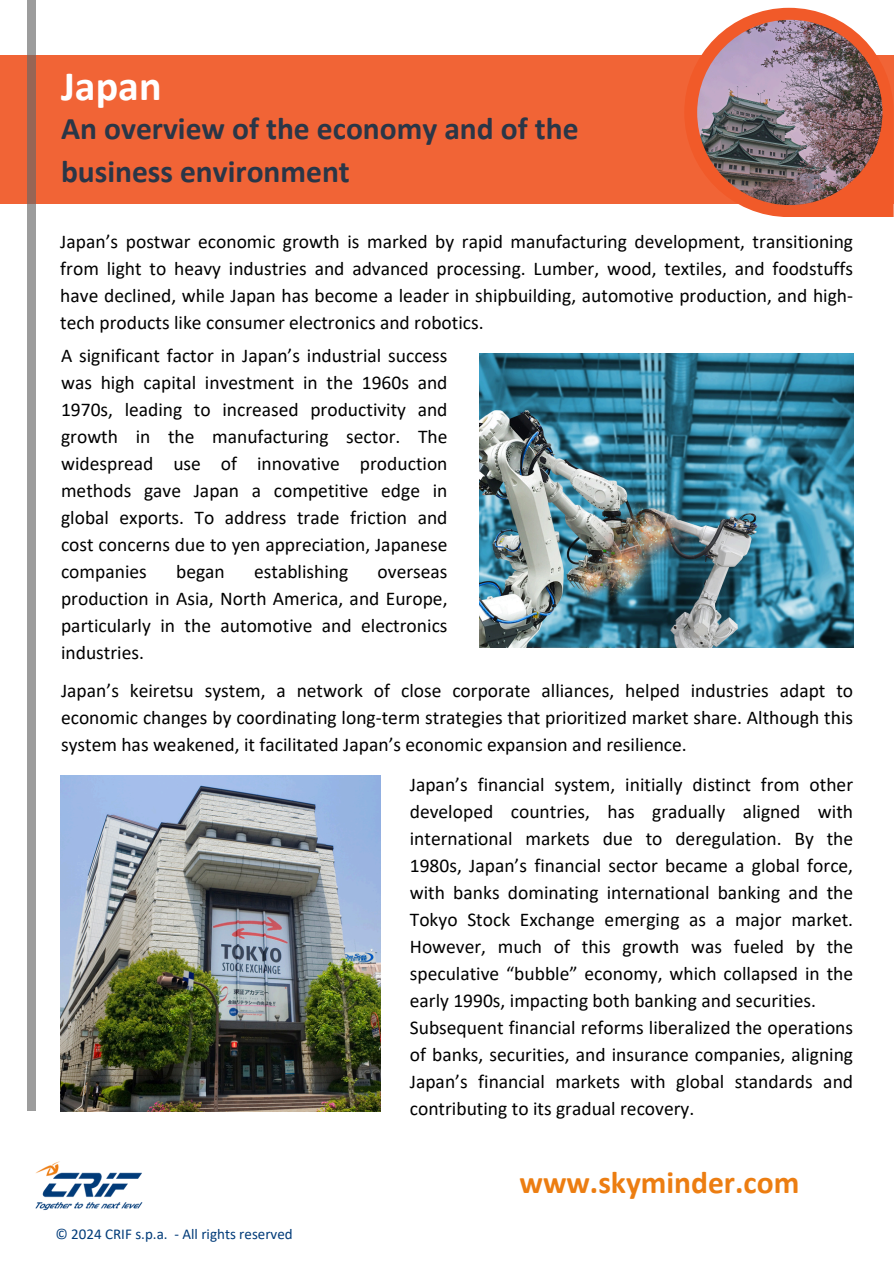
<style>
.page{position:relative;width:894px;height:1264px;background:#fff}
.page>*{position:absolute;margin:0;border:0;box-sizing:border-box;transform-origin:0 0}
.t1{font:700 42px "Calibri";color:#fff}
.t2{font:700 31.5px/43.8px "Calibri";color:#2a3647}
.t3{font:700 31.5px "Calibri";color:#ec7d11}
.t4{font:19.5px/27px "Calibri";color:#000;text-align:justify}
.t5{font:15px "Calibri";color:#003b79}
</style>
<div class="page">
<div style="left:0;top:56px;width:893px;height:147px;background:#f16436"></div>
<svg style="left:27px;top:0;width:9px;height:1110px;background:#9b9492"></svg>
<svg style="left:684px;top:8px;width:209px;height:209px"></svg>
<img style="left:697px;top:20px;width:185px;height:185px;border-radius:50%">
<img style="left:35px;top:1161px;width:108px;height:49px">
<img style="left:479px;top:354px;width:374px;height:293px">
<img style="left:60px;top:775px;width:320px;height:336px">
<p class="t1" style="left:61px;top:69px;width:102px">Japan</p>
<p class="t2" style="left:61px;top:109px;width:519px">An overview of the economy and of the business environment</p>
<p class="t4" style="left:60px;top:229px;width:794px">Japan’s postwar economic growth is marked by rapid manufacturing development, transitioning from light to heavy industries and advanced processing. Lumber, wood, textiles, and foodstuffs have declined, while Japan has become a leader in shipbuilding, automotive production, and high&shy;tech products like consumer electronics and robotics.</p>
<h3 class="t4" style="left:61px;top:344px;width:388px">A significant factor in Japan’s industrial success was high capital investment in the 1960s and 1970s, leading to increased productivity and growth in the manufacturing sector. The widespread use of innovative production methods gave Japan a competitive edge in global exports. To address trade friction and cost concerns due to yen appreciation, Japanese companies</h3>
<h3 class="t4" style="left:176px;top:560px;width:50px">began</h3>
<h3 class="t4" style="left:254px;top:560px;width:96px">establishing</h3>
<h3 class="t4" style="left:61px;top:560px;width:388px;text-indent:316px">overseas production in Asia, North America, and Europe, particularly in the automotive and electronics industries.</h3>
<p class="t4" style="left:61px;top:678px;width:793px">Japan’s keiretsu system, a network of close corporate alliances, helped industries adapt to economic changes by coordinating long-term strategies that prioritized market share. Although this system has weakened, it facilitated Japan’s economic expansion and resilience.</p>
<h2 class="t4" style="left:410px;top:772px;width:444px;text-align:left">Japan’s financial system, initially distinct from other developed countries, has gradually aligned with international markets due to deregulation. By the 1980s, Japan’s financial sector became a global force, with banks dominating international banking and the Tokyo Stock Exchange emerging as a major market.<br>However, much of this growth was fueled by the speculative “bubble” economy, which collapsed in the early 1990s, impacting both banking and securities.<br>Subsequent financial reforms liberalized the operations of banks, securities, and insurance companies, aligning Japan’s financial markets with global standards and contributing to its gradual recovery.</h2>
<p class="t5" style="left:55px;top:1227px;width:239px">© 2024 CRIF s.p.a. - All rights reserved</p>
<h3 class="t3" style="left:519px;top:1169px;width:281px">www.skyminder.com</h3>
</div>
